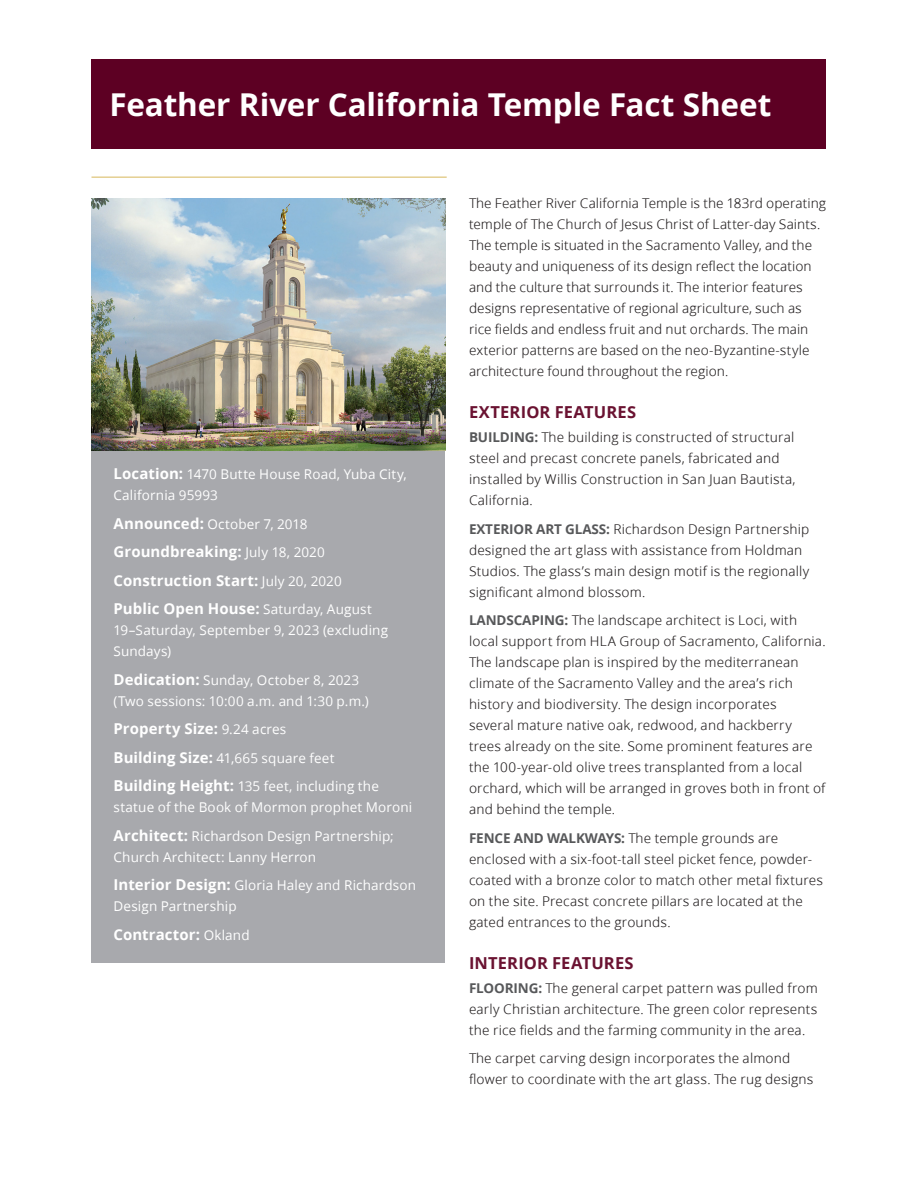
<style>
.page{position:relative;width:918px;height:1188px;background:#fff}
.page>*{position:absolute;margin:0;border:0;box-sizing:border-box;transform-origin:0 0}
.Level_1_heading_whit{font:700 31.5px "Zoramlds Lat";letter-spacing:-.005em;color:#fff}
.Level_2_Heading_Red{font:700 16.5px "Zoramlds Lat";letter-spacing:.01em;color:#6a1231}
.Level_2_Regular_whit{font:700 15px "Zoramlds Lat";letter-spacing:.005em;color:#fff}
.Level_2_Reg_Text_gra{font:13.5px/21px "Zoramlds Lat";letter-spacing:.01em;color:#231f20}
.Level_2_Regular_Text{font:13.5px/21px "Zoramlds Lat";color:#231f20}
.Level_2_Regular_whit-2{font:13.5px/21px "Zoramlds Lat";letter-spacing:.01em;color:#fff}
.s1{font-weight:700;font-size:15px}
.s2{font-weight:400;font-size:13.5px}
.s3{font-weight:700;color:#57585a}
</style>
<div class="page">
<div style="left:92px;top:59px;width:734px;height:90px;background:#5d0023"></div>
<div style="left:92px;top:451px;width:353px;height:512px;background:#a8a9ad"></div>
<img style="left:92px;top:198px;width:353px;height:253px">
<hr style="left:92px;top:176px;width:355px;height:2px;background:#e4cf91">
<p class="Level_1_heading_whit" style="left:110px;top:81px;width:663px">Feather River California Temple Fact Sheet</p>
<p class="Level_2_Regular_whit-2" style="left:114px;top:464px;width:295px"><span class="s1">Location:</span> 1470 Butte House Road, Yuba City,<br>California 95993</p>
<p class="Level_2_Regular_whit-2" style="left:114px;top:514px;width:195px"><span class="s1">Announced:</span> October 7, 2018</p>
<p class="Level_2_Regular_whit" style="left:114px;top:541px;width:213px">Groundbreaking: <span class="s2">July 18, 2020</span></p>
<p class="Level_2_Regular_whit" style="left:114px;top:569px;width:230px">Construction Start: <span class="s2">July 20, 2020</span></p>
<p class="Level_2_Regular_whit" style="left:114px;top:598px;width:260px">Public Open House: <span class="s2">Saturday, August</span></p>
<p class="Level_2_Regular_whit-2" style="left:114px;top:620px;width:276px">19–Saturday, September 9, 2023 (excluding<br>Sundays)</p>
<p class="Level_2_Regular_whit-2" style="left:114px;top:670px;width:257px"><span class="s1">Dedication:</span> Sunday, October 8, 2023 (Two sessions: 10:00 a.m. and 1:30 p.m.)</p>
<p class="Level_2_Regular_whit" style="left:114px;top:718px;width:174px">Property Size: <span class="s2">9.24 acres</span></p>
<p class="Level_2_Regular_whit-2" style="left:114px;top:748px;width:222px"><span class="s1">Building Size:</span> 41,665 square feet</p>
<p class="Level_2_Regular_whit-2" style="left:114px;top:776px;width:300px"><span class="s1">Building Height:</span> 135 feet, including the statue of the Book of Mormon prophet Moroni</p>
<p class="Level_2_Regular_whit-2" style="left:114px;top:826px;width:282px"><span class="s1">Architect:</span> Richardson Design Partnership;<br>Church Architect: Lanny Herron</p>
<p class="Level_2_Regular_whit-2" style="left:114px;top:875px;width:304px"><span class="s1">Interior Design:</span> Gloria Haley and Richardson<br>Design Partnership</p>
<p class="Level_2_Regular_whit" style="left:114px;top:923px;width:138px">Contractor: <span class="s2">Okland</span></p>
<p class="Level_2_Regular_Text" style="left:469px;top:193px;width:359px">The Feather River California Temple is the 183rd operating temple of The Church of Jesus Christ of Latter-day Saints.<br>The temple is situated in the Sacramento Valley, and the beauty and uniqueness of its design reflect the location and the culture that surrounds it. The interior features designs representative of regional agriculture, such as rice fields and endless fruit and nut orchards. The main exterior patterns are based on the neo-Byzantine-style architecture found throughout the region.</p>
<p class="Level_2_Heading_Red" style="left:469px;top:400px;width:169px">EXTERIOR FEATURES</p>
<p class="Level_2_Reg_Text_gra" style="left:469px;top:427px;width:328px"><span class="s3">BUILDING:</span> The building is constructed of structural steel and precast concrete panels, fabricated and installed by Willis Construction in San Juan Bautista, California.</p>
<p class="Level_2_Reg_Text_gra" style="left:469px;top:519px;width:342px"><span class="s3">EXTERIOR ART GLASS:</span> Richardson Design Partnership designed the art glass with assistance from Holdman Studios. The glass’s main design motif is the regionally significant almond blossom.</p>
<p class="Level_2_Reg_Text_gra" style="left:469px;top:610px;width:358px"><span class="s3">LANDSCAPING:</span> The landscape architect is Loci, with local support from HLA Group of Sacramento, California.<br>The landscape plan is inspired by the mediterranean climate of the Sacramento Valley and the area’s rich history and biodiversity. The design incorporates<br>several mature native oak, redwood, and hackberry trees already on the site. Some prominent features are the 100-year-old olive trees transplanted from a local orchard, which will be arranged in groves both in front of and behind the temple.</p>
<p class="Level_2_Reg_Text_gra" style="left:469px;top:828px;width:356px"><span class="s3">FENCE AND WALKWAYS:</span> The temple grounds are enclosed with a six-foot-tall steel picket fence, powder&shy;coated with a bronze color to match other metal fixtures on the site. Precast concrete pillars are located at the gated entrances to the grounds.</p>
<p class="Level_2_Heading_Red" style="left:469px;top:950px;width:166px">INTERIOR FEATURES</p>
<p class="Level_2_Reg_Text_gra" style="left:469px;top:978px;width:350px;text-align:justify"><span class="s3">FLOORING:</span> The general carpet pattern was pulled from early Christian architecture. The green color represents the rice fields and the farming community in the area.</p>
<p class="Level_2_Regular_Text" style="left:469px;top:1048px;width:346px">The carpet carving design incorporates the almond flower to coordinate with the art glass. The rug designs</p>
</div>
